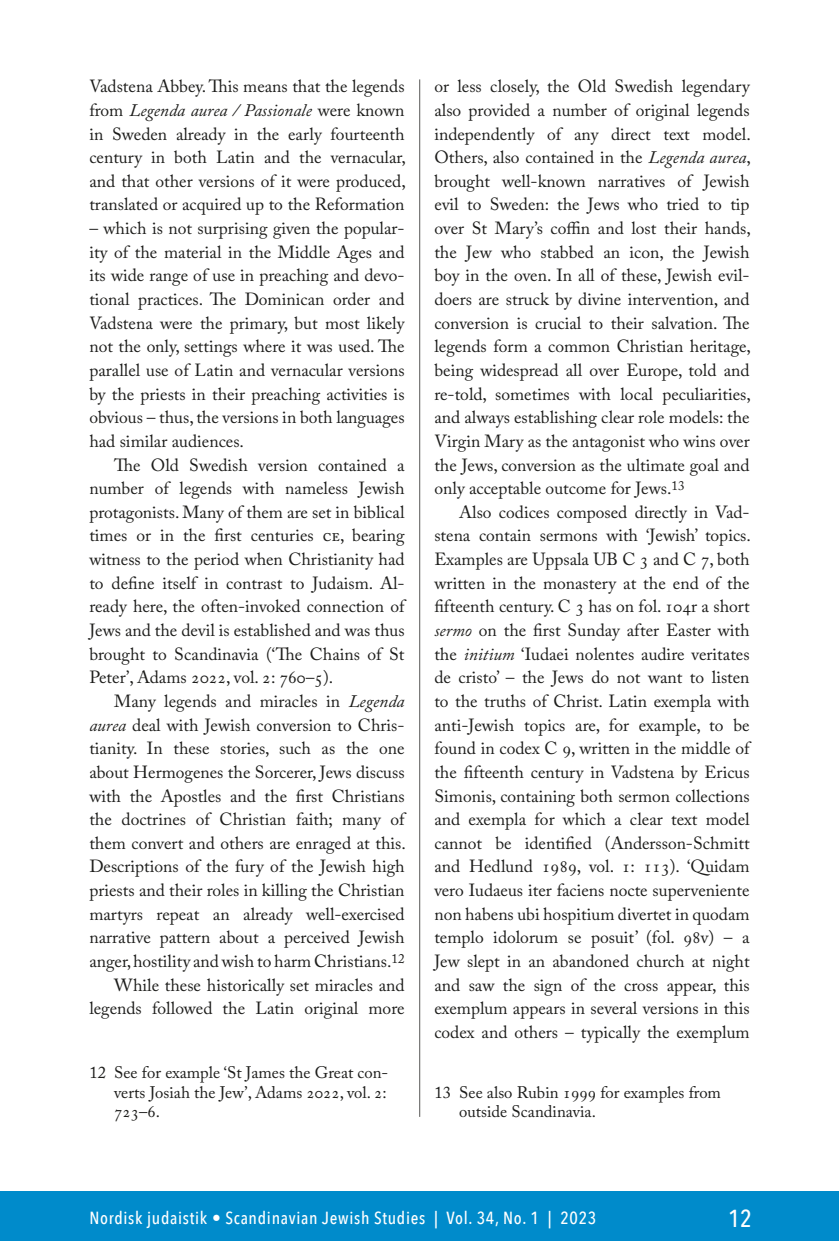
<style>
.page{position:relative;width:839px;height:1241px;background:#fff}
.page>*{position:absolute;margin:0;border:0;box-sizing:border-box;transform-origin:0 0}
.t1{font:500 24.5px "Avenir Next Condensed";color:#fff}
.Leipis{font:17.5px/23.6px "Adobe Caslon Pro";color:#1d1d1b;text-align:justify}
.t2{font:500 17.5px "Avenir Next Condensed";letter-spacing:.04em;color:#fff}
.Viitteet{font:16.62px/19.2px "Adobe Caslon Pro";color:#1d1d1b;text-align:justify}
.s1{font-style:italic}
</style>
<div class="page">
<div style="left:0;top:1191px;width:838px;height:49px;background:#008bcb"></div>
<hr style="left:419px;top:79px;width:1px;height:1037px;background:#575756">
<p class="Leipis" style="left:89px;top:74px;width:318px">Vadstena Abbey. This means that the legends from <span class="s1">Legenda aurea / Passionale</span> were known in Sweden already in the early fourteenth century in both Latin and the vernacular, and that other versions of it were produced, translated or acquired up to the Reformation</p>
<p class="Leipis" style="left:89px;top:216px;width:317px">– which is not surprising given the popular&shy;ity of the material in the Middle Ages and its wide range of use in preaching and devo&shy;tional practices. The Dominican order and Vadstena were the primary, but most likely not the only, settings where it was used. The parallel use of Latin and vernacular versions by the priests in their preaching activities is obvious – thus, the versions in both languages had similar audiences.</p>
<p class="Leipis" style="left:89px;top:452px;width:317px;text-align:left;text-indent:25px">The Old Swedish version contained a number of legends with nameless Jewish protagonists. Many of them are set in biblical times or in the first centuries ce, bearing witness to the period when Christianity had to define itself in contrast to Judaism. Al-- ready here, the often-invoked connection of Jews and the devil is established and was thus brought to Scandinavia (‘The Chains of St Peter’, Adams 2022, vol. 2: 760–5).</p>
<p class="Leipis" style="left:89px;top:689px;width:318px;text-align:left;text-indent:25px">Many legends and miracles in <span class="s1">Legenda aurea</span> deal with Jewish conversion to Chris&shy;tianity. In these stories, such as the one about Hermogenes the Sorcerer, Jews discuss with the Apostles and the first Christians the doctrines of Christian faith; many of them convert and others are enraged at this.<br>Descriptions of the fury of the Jewish high priests and their roles in killing the Christian martyrs repeat an already well-exercised narrative pattern about a perceived Jewish anger, hostility and wish to harm Christians.<sup>12</sup></p>
<p class="Leipis" style="left:89px;top:972px;width:317px;text-align:right">While these historically set miracles and legends followed the Latin original more</p>
<p class="Viitteet" style="left:114px;top:1062px;width:274px;text-indent:-25px">12 See for example ‘St James the Great con&shy;verts Josiah the Jew’, Adams 2022, vol. 2:<br>723–6.</p>
<p class="Leipis" style="left:434px;top:74px;width:318px">or less closely, the Old Swedish legendary also provided a number of original legends independently of any direct text model.<br>Others, also contained in the <span class="s1">Legenda aurea</span>, brought well-known narratives of Jewish evil to Sweden: the Jews who tried to tip over St Mary’s coffin and lost their hands, the Jew who stabbed an icon, the Jewish boy in the oven. In all of these, Jewish evil&shy;doers are struck by divine intervention, and conversion is crucial to their salvation. The legends form a common Christian heritage, being widespread all over Europe, told and re-told, sometimes with local peculiarities, and always establishing clear role models: the Virgin Mary as the antagonist who wins over the Jews, conversion as the ultimate goal and only acceptable outcome for Jews.<sup>13</sup></p>
<p class="Leipis" style="left:434px;top:500px;width:318px;text-align:left;text-indent:25px">Also codices composed directly in Vad&shy;stena contain sermons with ‘Jewish’ topics.<br>Examples are Uppsala UB C 3 and C 7, both written in the monastery at the end of the fifteenth century. C 3 has on fol. 104r a short <span class="s1">sermo</span> on the first Sunday after Easter with the <span class="s1">initium</span> ‘Iudaei nolentes audire veritates de cristo’ – the Jews do not want to listen to the truths of Christ. Latin exempla with anti-Jewish topics are, for example, to be found in codex C 9, written in the middle of the fifteenth century in Vadstena by Ericus Simonis, containing both sermon collections and exempla for which a clear text model cannot be identified (Andersson-Schmitt and Hedlund 1989, vol. 1: 113). ‘Quidam vero Iudaeus iter faciens nocte superveniente non habens ubi hospitium divertet in quodam templo idolorum se posuit’ (fol. 98v) – a Jew slept in an abandoned church at night and saw the sign of the cross appear, this exemplum appears in several versions in this codex and others – typically the exemplum</p>
<p class="Viitteet" style="left:459px;top:1082px;width:263px;text-indent:-25px">13 See also Rubin 1999 for examples from outside Scandinavia.</p>
<p class="t2" style="left:89px;top:1207px;width:508px">Nordisk judaistik • Scandinavian Jewish Studies | Vol. 34, No. 1 | 2023</p>
<h1 class="t1" style="left:728px;top:1203px;width:25px">12</h1>
</div>
